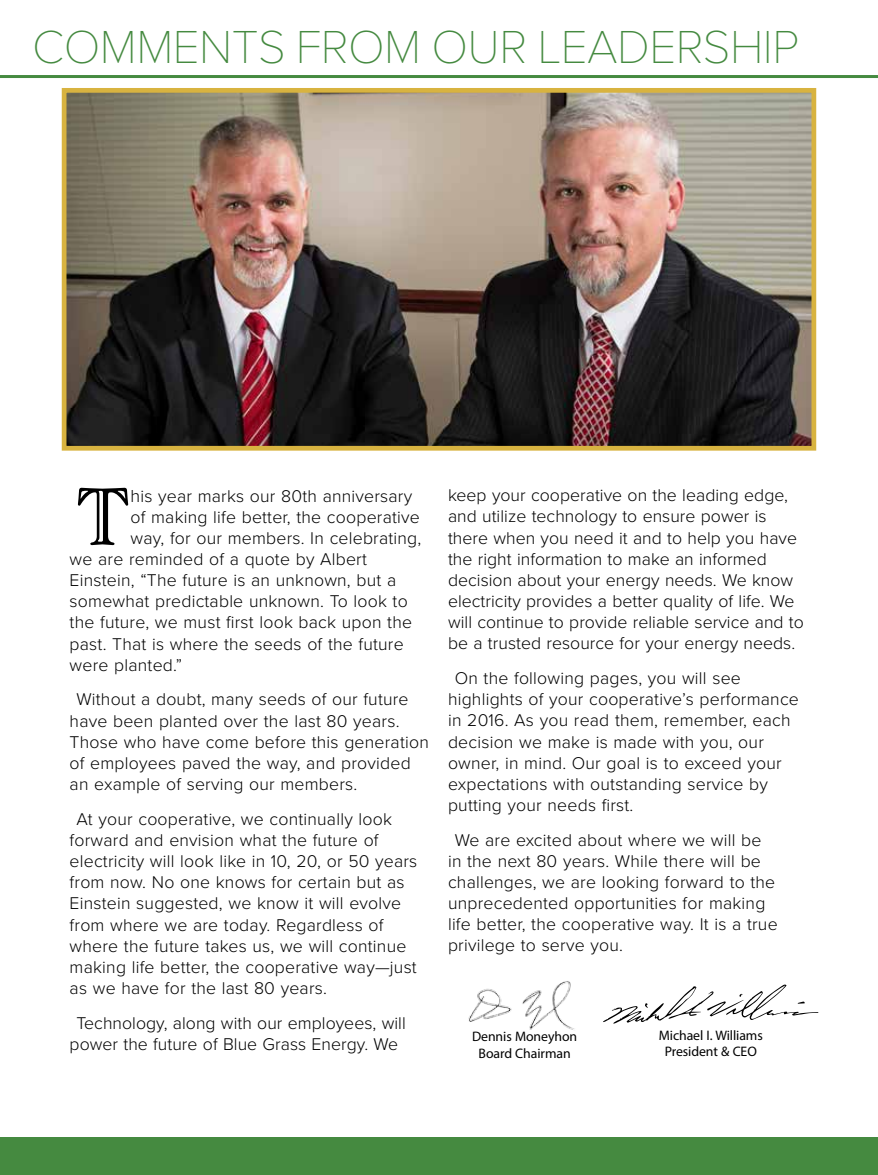
<style>
.page{position:relative;width:878px;height:1175px;background:#fff}
.page>*{position:absolute;margin:0;border:0;box-sizing:border-box;transform-origin:0 0}
.t1{font:75.15px "Adorn S Engraved";color:#000}
.t2{font:100 48px "Proxima Nova T";letter-spacing:-.01em;color:#458a40}
.t3{font:300 17.7px/21.1px "Proxima Nova";letter-spacing:.01em;color:#000}
.t4{font:13.8px/16.5px "Myriad Pro";letter-spacing:-.005em;color:#000;text-align:center}
.s1{font-size:18px}
</style>
<div class="page">
<svg style="left:603px;top:984px;width:215px;height:39px"></svg>
<img style="left:468px;top:981px;width:107px;height:49px">
<hr style="left:0;top:75px;width:878px;height:3px;background:#458a40">
<img style="left:68px;top:94px;width:742px;height:350px">
<div style="left:62px;top:88px;width:754px;height:362px;border:5px solid #d8b340"></div>
<div style="left:0;top:1138px;width:878px;height:36px;background:#458a40"></div>
<h2 class="t2" style="left:32px;top:19px;width:768px">COMMENTS FROM OUR LEADERSHIP</h2>
<h1 class="t1" style="left:76px;top:466px;width:55px">T</h1>
<p class="t3" style="left:130px;top:485px;width:283px"><span class="s1">h</span>is year marks our 80th anniversary</p>
<p class="t3" style="left:130px;top:506px;width:291px">of making life better, the cooperative</p>
<p class="t3" style="left:130px;top:527px;width:292px">way, for our members. In celebrating,</p>
<p class="t3" style="left:70px;top:549px;width:299px">we are reminded of a quote by Albert</p>
<p class="t3" style="left:70px;top:570px;width:328px">Einstein, “The future is an unknown, but a</p>
<p class="t3" style="left:70px;top:591px;width:339px">somewhat predictable unknown. To look to</p>
<p class="t3" style="left:70px;top:612px;width:344px">the future, we must first look back upon the</p>
<p class="t3" style="left:70px;top:633px;width:335px">past. That is where the seeds of the future</p>
<p class="t3" style="left:70px;top:654px;width:114px">were planted.”</p>
<p class="t3" style="left:70px;top:689px;width:361px;text-indent:7px">Without a doubt, many seeds of our future have been planted over the last 80 years.<br>Those who have come before this generation of employees paved the way, and provided an example of serving our members.</p>
<p class="t3" style="left:70px;top:808px;width:349px;text-indent:7px">At your cooperative, we continually look forward and envision what the future of electricity will look like in 10, 20, or 50 years from now. No one knows for certain but as Einstein suggested, we know it will evolve from where we are today. Regardless of where the future takes us, we will continue making life better, the cooperative way—just as we have for the last 80 years.</p>
<p class="t3" style="left:70px;top:1012px;width:337px;text-align:center">Technology, along with our employees, will power the future of Blue Grass Energy. We</p>
<p class="t3" style="left:448px;top:485px;width:357px">keep your cooperative on the leading edge, and utilize technology to ensure power is there when you need it and to help you have the right information to make an informed decision about your energy needs. We know electricity provides a better quality of life. We will continue to provide reliable service and to be a trusted resource for your energy needs.</p>
<p class="t3" style="left:448px;top:668px;width:352px;text-indent:7px">On the following pages, you will see highlights of your cooperative’s performance in 2016. As you read them, remember, each decision we make is made with you, our owner, in mind. Our goal is to exceed your expectations with outstanding service by putting your needs first.</p>
<p class="t3" style="left:448px;top:829px;width:331px;text-indent:7px">We are excited about where we will be in the next 80 years. While there will be challenges, we are looking forward to the unprecedented opportunities for making life better, the cooperative way. It is a true privilege to serve you.</p>
<p class="t4" style="left:472px;top:1028px;width:107px">Dennis Moneyhon<br>Board Chairman</p>
<p class="t4" style="left:658px;top:1026px;width:106px">Michael I. Williams<br>President &amp; CEO</p>
</div>
